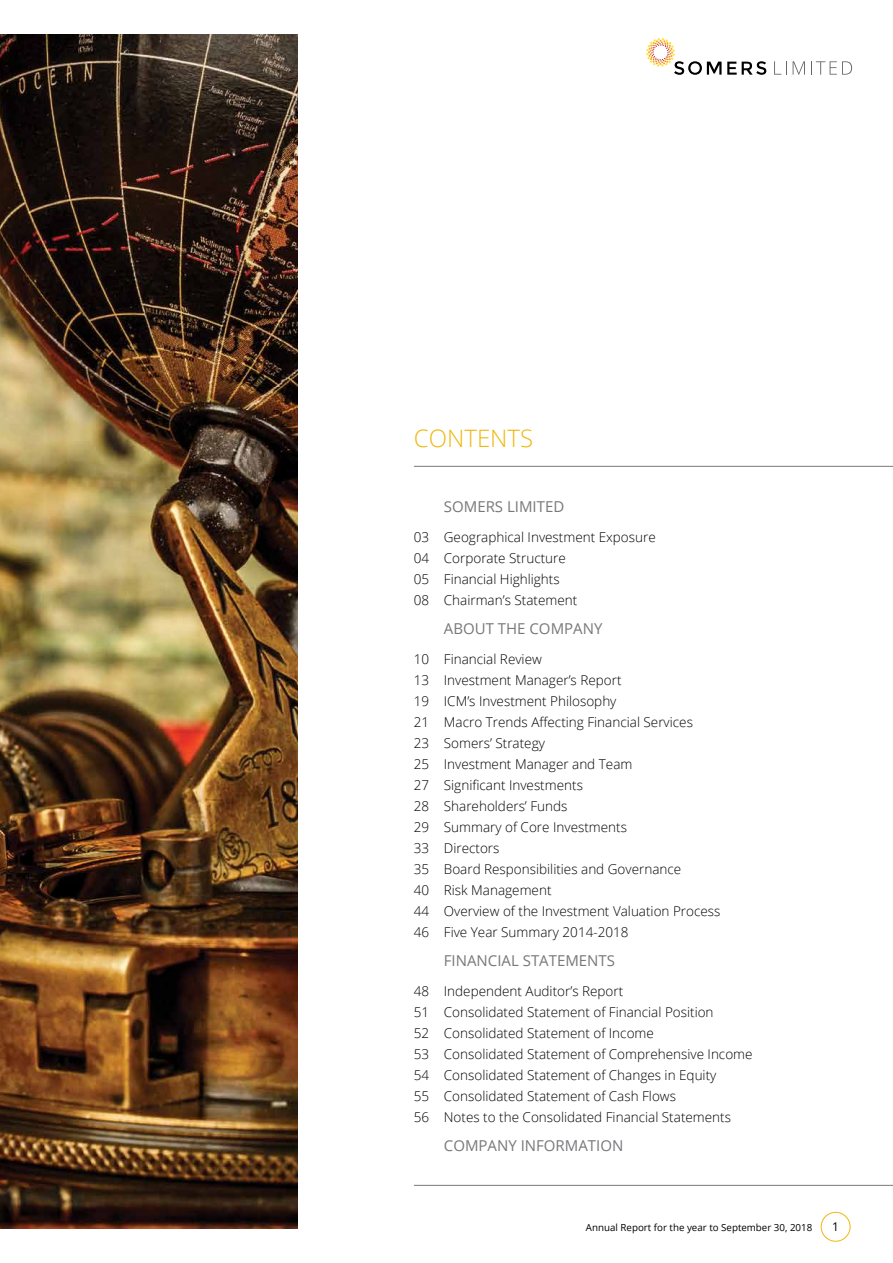
<style>
.page{position:relative;width:893px;height:1263px;background:#fff}
.page>*{position:absolute;margin:0;border:0;box-sizing:border-box;transform-origin:0 0}
.t1{font:300 24px "Open Sans";color:#efb80e}
.t2{font:15px "Open Sans";color:#77787b}
.t3{font:300 13.5px/21px "Open Sans";color:#000}
.t4{font:12px "Open Sans";color:#000}
.t5{font:9.75px "Open Sans";color:#000}
</style>
<div class="page">
<div style="left:821px;top:1212px;width:29px;height:29px;border:1px solid #efb80e;border-radius:50%"></div>
<hr style="left:414px;top:466px;width:479px;height:1px;background:#77787b">
<hr style="left:414px;top:1185px;width:479px;height:1px;background:#77787b">
<svg style="left:774px;top:61px;width:13px;height:14px"></svg>
<svg style="left:793px;top:61px;width:12px;height:14px"></svg>
<svg style="left:811px;top:61px;width:41px;height:14px"></svg>
<svg style="left:646px;top:38px;width:120px;height:37px"></svg>
<img style="left:0;top:34px;width:298px;height:1195px">
<h1 class="t1" style="left:414px;top:421px;width:121px">CONTENTS</h1>
<p class="t2" style="left:444px;top:496px;width:122px">SOMERS LIMITED</p>
<p class="t3" style="left:414px;top:526px;width:243px">03 Geographical Investment Exposure<br>04 Corporate Structure<br>05 Financial Highlights<br>08 Chairman’s Statement</p>
<p class="t2" style="left:444px;top:618px;width:160px">ABOUT THE COMPANY</p>
<p class="t3" style="left:414px;top:648px;width:308px">10 Financial Review<br>13 Investment Manager’s Report<br>19 ICM’s Investment Philosophy<br>21 Macro Trends Affecting Financial Services<br>23 Somers’ Strategy<br>25 Investment Manager and Team<br>27 Significant Investments<br>28 Shareholders’ Funds<br>29 Summary of Core Investments<br>33 Directors<br>35 Board Responsibilities and Governance<br>40 Risk Management<br>44 Overview of the Investment Valuation Process<br>46 Five Year Summary 2014-2018</p>
<p class="t2" style="left:444px;top:950px;width:173px">FINANCIAL STATEMENTS</p>
<p class="t3" style="left:414px;top:980px;width:340px">48 Independent Auditor’s Report<br>51 Consolidated Statement of Financial Position<br>52 Consolidated Statement of Income<br>53 Consolidated Statement of Comprehensive Income 54 Consolidated Statement of Changes in Equity<br>55 Consolidated Statement of Cash Flows<br>56 Notes to the Consolidated Financial Statements</p>
<p class="t2" style="left:444px;top:1135px;width:181px">COMPANY INFORMATION</p>
<p class="t5" style="left:586px;top:1220px;width:228px">Annual Report for the year to September 30, 2018</p>
<p class="t4" style="left:832px;top:1218px;width:8px">1</p>
</div>
